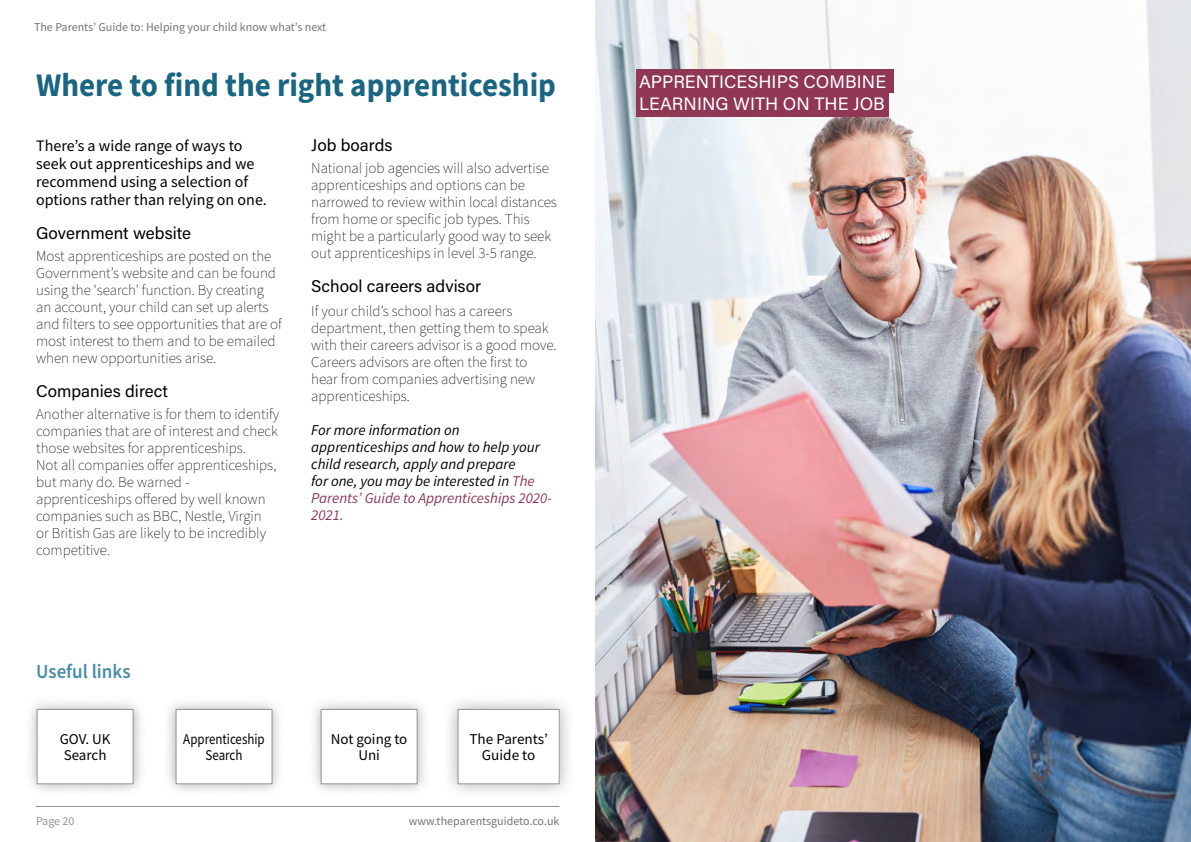
<style>
.page{position:relative;width:1191px;height:842px;background:#fff}
.page>*{position:absolute;margin:0;border:0;box-sizing:border-box;transform-origin:0 0}
.t1{font:700 33px "Source Sans Pro";color:#1a6581;scale:.94 1}
.t2{font:600 20px "Source Sans Pro";color:#478da4;scale:.95 1}
.t3{font:18px/22.4px "Acumin Pro";color:#fff}
.t4{font:17px "Acumin Pro";color:#000}
.t5{font:16px/18px "Source Sans Pro";color:#000}
.t6{font:200 15px/17px "Source Sans Pro";color:#000}
.t7{font:italic 15px/17px "Source Sans Pro";color:#000}
.t8{font:15px/16px "Source Sans Pro";color:#000;text-align:center}
.t9{font:15px/16px "Source Sans Pro";color:#000;text-align:center;scale:.86 1}
.t10{font:12px "Source Sans Pro";color:#757474}
.t11{font:12px "Source Sans Pro";letter-spacing:-.005em;color:#919598}
.s1{color:#8f3755}
</style>
<div class="page">
<hr style="left:36px;top:806px;width:523px;height:1px;background:#919598">
<div style="left:24px;top:696px;width:122px;height:101px;background:#919598;opacity:.75"></div>
<div style="left:37px;top:709px;width:96px;height:75px;background:#fff"></div>
<div style="left:37px;top:709px;width:96px;height:75px;border:1px solid #919598"></div>
<div style="left:163px;top:696px;width:122px;height:101px;background:#919598;opacity:.75"></div>
<div style="left:176px;top:709px;width:96px;height:75px;background:#fff"></div>
<div style="left:176px;top:709px;width:96px;height:75px;border:1px solid #919598"></div>
<div style="left:308px;top:696px;width:122px;height:101px;background:#919598;opacity:.75"></div>
<div style="left:321px;top:709px;width:96px;height:75px;background:#fff"></div>
<div style="left:321px;top:709px;width:96px;height:75px;border:1px solid #919598"></div>
<img style="left:595px;top:0;width:596px;height:842px">
<div style="left:636px;top:70px;width:257px;height:23px;background:#8f3755"></div>
<div style="left:636px;top:91px;width:252px;height:26px;background:#8f3755"></div>
<div style="left:442px;top:694px;width:133px;height:105px;background:#919598;opacity:.75"></div>
<div style="left:458px;top:709px;width:101px;height:75px;background:#fff"></div>
<div style="left:458px;top:709px;width:101px;height:75px;border:1px solid #919598"></div>
<p class="t10" style="left:34px;top:19px;width:294px">The Parents’ Guide to: Helping your child know what’s next</p>
<h1 class="t1" style="left:36px;top:62px;width:554px">Where to find the right apprenticeship</h1>
<p class="t5" style="left:36px;top:136px;width:232px">There’s a wide range of ways to seek out apprenticeships and we recommend using a selection of options rather than relying on one.</p>
<p class="t4" style="left:36px;top:221px;width:156px">Government website</p>
<p class="t6" style="left:36px;top:248px;width:247px">Most apprenticeships are posted on the Government’s website and can be found using the ‘search’ function. By creating an account, your child can set up alerts and filters to see opportunities that are of most interest to them and to be emailed when new opportunities arise.</p>
<p class="t4" style="left:36px;top:379px;width:133px">Companies direct</p>
<p class="t6" style="left:36px;top:406px;width:244px">Another alternative is for them to identify companies that are of interest and check those websites for apprenticeships.<br>Not all companies offer apprenticeships, but many do. Be warned - apprenticeships offered by well known companies such as BBC, Nestle, Virgin<br>or British Gas are likely to be incredibly competitive.</p>
<p class="t4" style="left:311px;top:134px;width:83px">Job boards</p>
<p class="t6" style="left:311px;top:160px;width:247px">National job agencies will also advertise apprenticeships and options can be narrowed to review within local distances from home or specific job types. This might be a particularly good way to seek out apprenticeships in level 3-5 range.</p>
<p class="t4" style="left:311px;top:275px;width:171px">School careers advisor</p>
<p class="t6" style="left:311px;top:303px;width:247px">If your child’s school has a careers department, then getting them to speak with their careers advisor is a good move.<br>Careers advisors are often the first to hear from companies advertising new apprenticeships.</p>
<p class="t7" style="left:311px;top:422px;width:242px">For more information on apprenticeships and how to help your child research, apply and prepare<br>for one, you may be interested in <span class="s1">The<br>Parents’ Guide to Apprenticeships 2020-<br>2021.</span></p>
<h2 class="t2" style="left:36px;top:659px;width:101px">Useful links</h2>
<p class="t8" style="left:60px;top:731px;width:52px;text-align:left">GOV. UK<br>Search</p>
<p class="t9" style="left:183px;top:731px;width:96px">Apprenticeship<br>Search</p>
<p class="t8" style="left:331px;top:731px;width:78px">Not going to<br>Uni</p>
<p class="t8" style="left:469px;top:731px;width:80px">The Parents’<br>Guide to</p>
<p class="t11" style="left:36px;top:814px;width:40px">Page 20</p>
<p class="t10" style="left:409px;top:814px;width:152px">www.theparentsguideto.co.uk</p>
<p class="t3" style="left:639px;top:70px;width:249px">APPRENTICESHIPS COMBINE<br>LEARNING WITH ON THE JOB</p>
</div>
